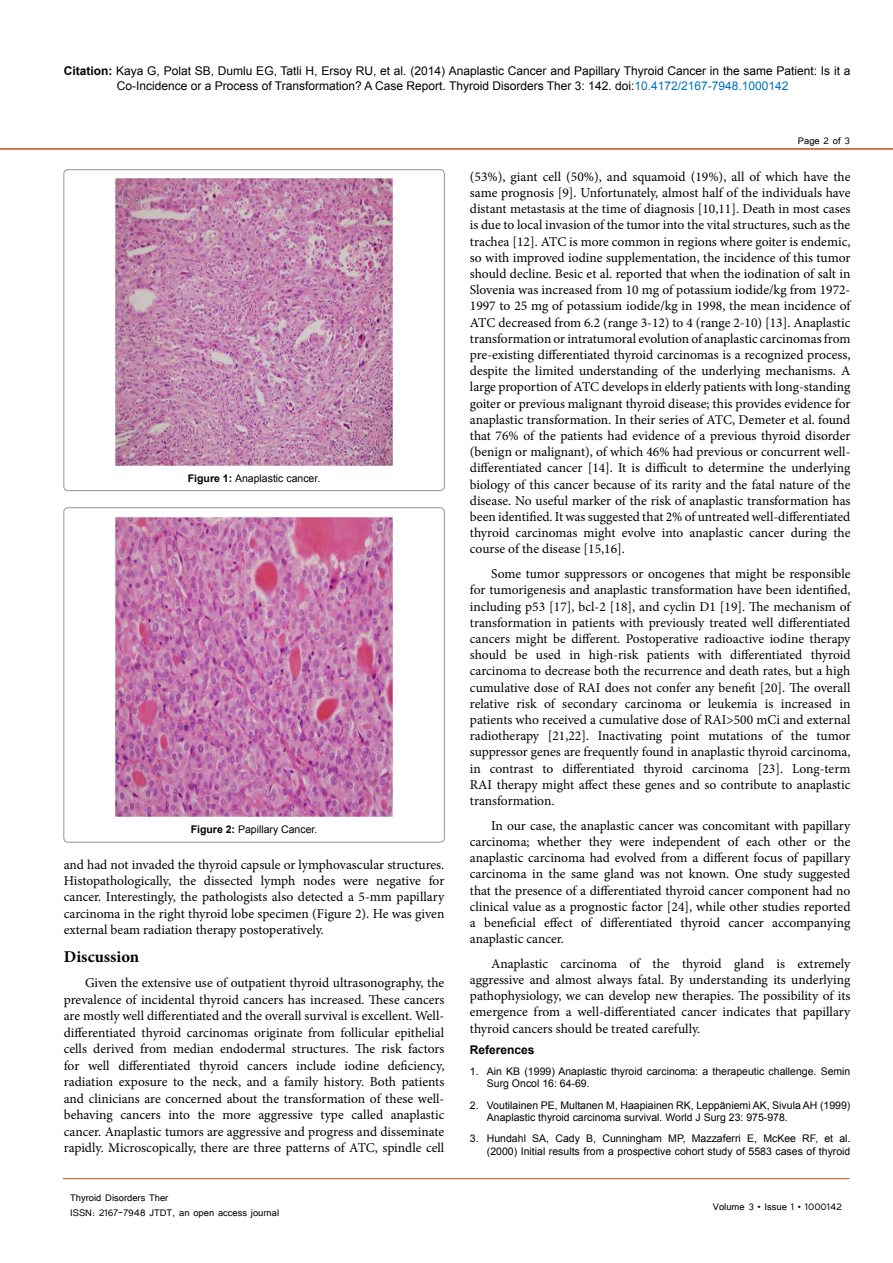
<style>
.page{position:relative;width:893px;height:1263px;background:#fff}
.page>*{position:absolute;margin:0;border:0;box-sizing:border-box;transform-origin:0 0}
.t1{font:700 16.5px "Minion Pro";color:#000}
.t2{font:13.5px/16.2px "Minion Pro";color:#000;text-align:justify}
.t3{font:12px/14.4px "Arial";color:#000}
.t4{font:12px/14.4px "Tunga";color:#000}
.t5{font:700 12px "Arial";color:#000}
.t6{font:10.5px/12.6px "Arial";color:#000}
.s1{font-weight:700}
.s2{color:#0072bc}
</style>
<div class="page">
<hr style="left:0;top:148px;width:893px;height:2px;background:#be4f18">
<hr style="left:63px;top:1178px;width:787px;height:1px;background:#be4f18">
<div style="left:64px;top:170px;width:380px;height:321px;border:1px solid #939598;border-radius:4px"></div>
<img style="left:116px;top:179px;width:276px;height:286px">
<div style="left:64px;top:508px;width:380px;height:334px;border:1px solid #939598;border-radius:4px"></div>
<img style="left:116px;top:517px;width:276px;height:300px">
<p class="t3" style="left:117px;top:64px;width:735px;text-indent:-53px"><span class="s1">Citation:</span> Kaya G, Polat SB, Dumlu EG, Tatli H, Ersoy RU, et al. (2014) Anaplastic Cancer and Papillary Thyroid Cancer in the same Patient: Is it a<br>Co-Incidence or a Process of Transformation? A Case Report. Thyroid Disorders Ther 3: 142. doi:<span class="s2">10.4172/2167-7948.1000142</span></p>
<p class="t6" style="left:188px;top:472px;width:134px"><span class="s1">Figure 1:</span> Anaplastic cancer.</p>
<p class="t6" style="left:191px;top:823px;width:128px"><span class="s1">Figure 2:</span> Papillary Cancer.</p>
<p class="t2" style="left:64px;top:857px;width:382px">and had not invaded the thyroid capsule or lymphovascular structures.<br>Histopathologically, the dissected lymph nodes were negative for cancer. Interestingly, the pathologists also detected a 5-mm papillary carcinoma in the right thyroid lobe specimen (Figure 2). He was given external beam radiation therapy postoperatively.</p>
<p class="t1" style="left:64px;top:945px;width:77px">Discussion</p>
<p class="t2" style="left:64px;top:975px;width:382px;text-indent:21px">Given the extensive use of outpatient thyroid ultrasonography, the prevalence of incidental thyroid cancers has increased. These cancers are mostly well differentiated and the overall survival is excellent. Well&shy;differentiated thyroid carcinomas originate from follicular epithelial cells derived from median endodermal structures. The risk factors for well differentiated thyroid cancers include iodine deficiency, radiation exposure to the neck, and a family history. Both patients and clinicians are concerned about the transformation of these well&shy;behaving cancers into the more aggressive type called anaplastic cancer. Anaplastic tumors are aggressive and progress and disseminate rapidly. Microscopically, there are three patterns of ATC, spindle cell</p>
<p class="t4" style="left:70px;top:1190px;width:210px">Thyroid Disorders Ther<br>ISSN: 2167-7948 JTDT, an open access journal</p>
<p class="t4" style="left:798px;top:133px;width:53px">Page 2 of 3</p>
<p class="t2" style="left:470px;top:168px;width:382px">(53%), giant cell (50%), and squamoid (19%), all of which have the same prognosis [9]. Unfortunately, almost half of the individuals have distant metastasis at the time of diagnosis [10,11]. Death in most cases is due to local invasion of the tumor into the vital structures, such as the trachea [12]. ATC is more common in regions where goiter is endemic, so with improved iodine supplementation, the incidence of this tumor should decline. Besic et al. reported that when the iodination of salt in Slovenia was increased from 10 mg of potassium iodide/kg from 1972- 1997 to 25 mg of potassium iodide/kg in 1998, the mean incidence of ATC decreased from 6.2 (range 3-12) to 4 (range 2-10) [13]. Anaplastic transformation or intratumoral evolution of anaplastic carcinomas from pre-existing differentiated thyroid carcinomas is a recognized process, despite the limited understanding of the underlying mechanisms. A large proportion of ATC develops in elderly patients with long-standing goiter or previous malignant thyroid disease; this provides evidence for anaplastic transformation. In their series of ATC, Demeter et al. found that 76% of the patients had evidence of a previous thyroid disorder (benign or malignant), of which 46% had previous or concurrent well&shy;differentiated cancer [14]. It is difficult to determine the underlying biology of this cancer because of its rarity and the fatal nature of the disease. No useful marker of the risk of anaplastic transformation has been identified. It was suggested that 2% of untreated well-differentiated thyroid carcinomas might evolve into anaplastic cancer during the course of the disease [15,16].</p>
<p class="t2" style="left:470px;top:566px;width:382px;text-indent:21px">Some tumor suppressors or oncogenes that might be responsible for tumorigenesis and anaplastic transformation have been identified, including p53 [17], bcl-2 [18], and cyclin D1 [19]. The mechanism of transformation in patients with previously treated well differentiated cancers might be different. Postoperative radioactive iodine therapy should be used in high-risk patients with differentiated thyroid carcinoma to decrease both the recurrence and death rates, but a high cumulative dose of RAI does not confer any benefit [20]. The overall relative risk of secondary carcinoma or leukemia is increased in patients who received a cumulative dose of RAI&gt;500 mCi and external radiotherapy [21,22]. Inactivating point mutations of the tumor suppressor genes are frequently found in anaplastic thyroid carcinoma, in contrast to differentiated thyroid carcinoma [23]. Long-term RAI therapy might affect these genes and so contribute to anaplastic transformation.</p>
<p class="t2" style="left:470px;top:817px;width:382px;text-indent:21px">In our case, the anaplastic cancer was concomitant with papillary carcinoma; whether they were independent of each other or the anaplastic carcinoma had evolved from a different focus of papillary carcinoma in the same gland was not known. One study suggested that the presence of a differentiated thyroid cancer component had no clinical value as a prognostic factor [24], while other studies reported a beneficial effect of differentiated thyroid cancer accompanying anaplastic cancer.</p>
<p class="t2" style="left:470px;top:955px;width:382px;text-indent:21px">Anaplastic carcinoma of the thyroid gland is extremely aggressive and almost always fatal. By understanding its underlying pathophysiology, we can develop new therapies. The possibility of its emergence from a well-differentiated cancer indicates that papillary thyroid cancers should be treated carefully.</p>
<p class="t5" style="left:470px;top:1042px;width:66px">References</p>
<p class="t6" style="left:487px;top:1065px;width:365px;text-indent:-17px">1. Ain KB (1999) Anaplastic thyroid carcinoma: a therapeutic challenge. Semin<br>Surg Oncol 16: 64-69.</p>
<p class="t6" style="left:487px;top:1099px;width:365px;text-indent:-17px">2. Voutilainen PE, Multanen M, Haapiainen RK, Leppäniemi AK, Sivula AH (1999)<br>Anaplastic thyroid carcinoma survival. World J Surg 23: 975-978.</p>
<p class="t6" style="left:470px;top:1132px;width:382px;text-align:right">3. Hundahl SA, Cady B, Cunningham MP, Mazzaferri E, McKee RF, et al. (2000) Initial results from a prospective cohort study of 5583 cases of thyroid</p>
<p class="t4" style="left:713px;top:1199px;width:131px">Volume 3 • Issue 1 • 1000142</p>
</div>
